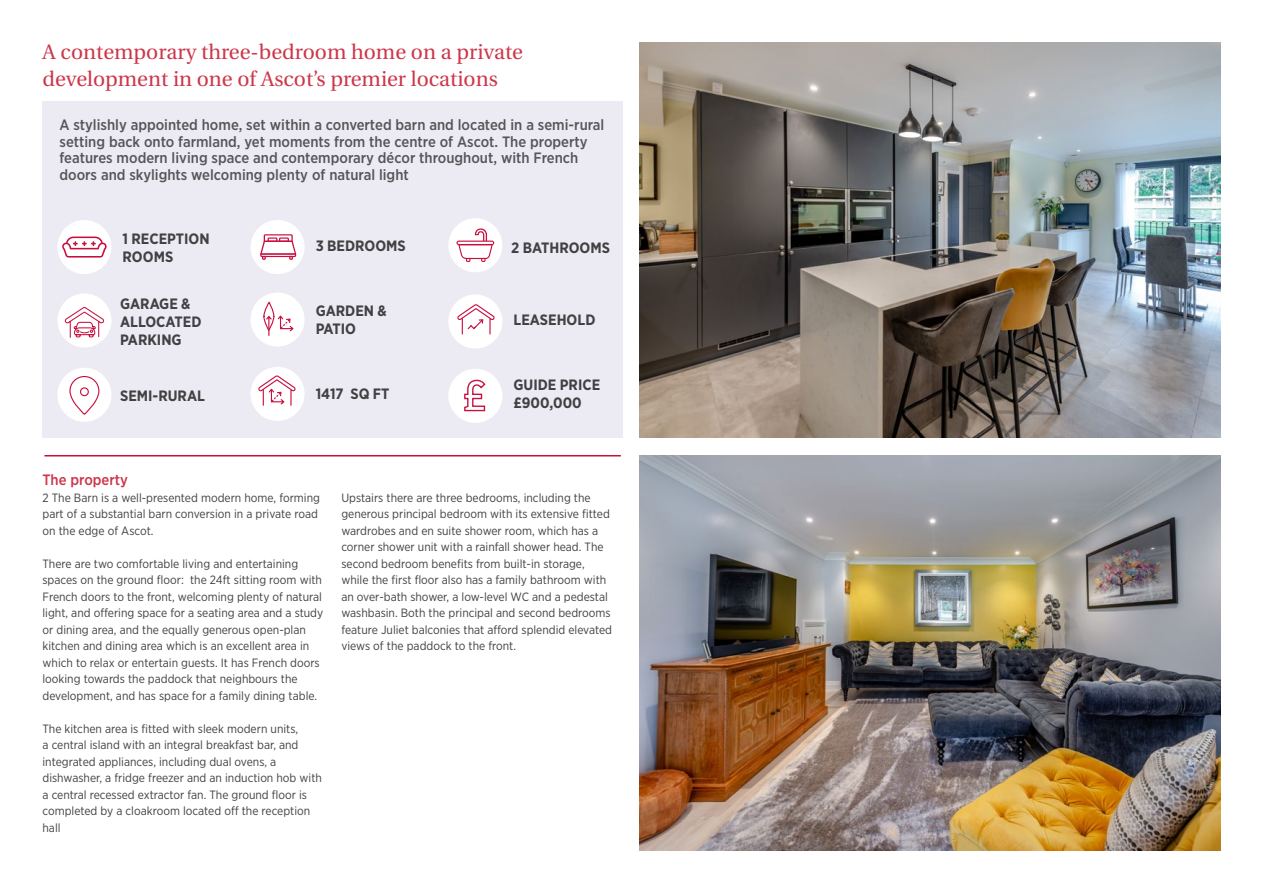
<style>
.page{position:relative;width:1263px;height:893px;background:#fff}
.page>*{position:absolute;margin:0;border:0;box-sizing:border-box;transform-origin:0 0}
.t1{font:21px/27px "Utopia";color:#cd364a}
.t2{font:500 15px/16.5px "Gotham Narrow";color:#565659}
.t3{font:700 15px/18px "Gotham Narrow";color:#414042}
.t4{font:500 15px "Gotham Narrow";color:#cd364a}
.t5{font:12px/16.5px "Gotham Narrow";color:#414042}
</style>
<div class="page">
<div style="left:43px;top:101px;width:580px;height:337px;background:#ecebf3"></div>
<img style="left:640px;top:43px;width:580px;height:395px">
<img style="left:640px;top:455px;width:580px;height:395px">
<hr style="left:44px;top:455px;width:577px;height:1px;background:#c80f3f">
<div style="left:57px;top:293px;width:54px;height:54px;background:#fff;border-radius:50%"></div>
<svg style="left:64px;top:307px;width:40px;height:31px"></svg>
<div style="left:57px;top:368px;width:54px;height:54px;background:#fff;border-radius:50%"></div>
<svg style="left:80px;top:387px;width:9px;height:9px"></svg>
<div style="left:69px;top:376px;width:30px;height:39px;border:1px solid #c80f3f;border-radius:14px"></div>
<div style="left:448px;top:218px;width:54px;height:54px;background:#fff;border-radius:50%"></div>
<svg style="left:456px;top:228px;width:38px;height:34px"></svg>
<div style="left:448px;top:294px;width:54px;height:55px;background:#fff;border-radius:50%"></div>
<svg style="left:457px;top:304px;width:38px;height:31px"></svg>
<div style="left:448px;top:369px;width:54px;height:54px;background:#fff;border-radius:50%"></div>
<svg style="left:464px;top:379px;width:22px;height:33px"></svg>
<div style="left:250px;top:292px;width:55px;height:55px;background:#fff;border-radius:50%"></div>
<svg style="left:278px;top:316px;width:15px;height:15px"></svg>
<div style="left:263px;top:302px;width:11px;height:29px;border:1px solid #c80f3f;border-radius:50%"></div>
<svg style="left:266px;top:316px;width:6px;height:20px"></svg>
<div style="left:250px;top:367px;width:55px;height:54px;background:#fff;border-radius:50%"></div>
<svg style="left:258px;top:375px;width:38px;height:31px"></svg>
<div style="left:250px;top:220px;width:55px;height:54px;background:#fff;border-radius:50%"></div>
<svg style="left:260px;top:234px;width:36px;height:26px"></svg>
<div style="left:57px;top:220px;width:54px;height:54px;background:#fff;border-radius:50%"></div>
<svg style="left:62px;top:237px;width:45px;height:21px"></svg>
<h1 class="t1" style="left:43px;top:39px;width:482px">A contemporary three-bedroom home on a private development in one of Ascot’s premier locations</h1>
<p class="t2" style="left:59px;top:117px;width:546px">A stylishly appointed home, set within a converted barn and located in a semi-rural setting back onto farmland, yet moments from the centre of Ascot. The property features modern living space and contemporary décor throughout, with French doors and skylights welcoming plenty of natural light</p>
<p class="t3" style="left:123px;top:230px;width:89px">1 RECEPTION<br>ROOMS</p>
<p class="t3" style="left:511px;top:239px;width:100px">2 BATHROOMS</p>
<p class="t3" style="left:316px;top:237px;width:92px">3 BEDROOMS</p>
<p class="t3" style="left:120px;top:294px;width:83px">GARAGE &amp;<br>ALLOCATED<br>PARKING</p>
<p class="t3" style="left:120px;top:387px;width:86px">SEMI-RURAL</p>
<p class="t3" style="left:316px;top:301px;width:73px">GARDEN &amp;<br>PATIO</p>
<p class="t3" style="left:316px;top:385px;width:75px">1417 SQ FT</p>
<p class="t3" style="left:513px;top:310px;width:83px">LEASEHOLD</p>
<p class="t3" style="left:513px;top:376px;width:88px">GUIDE PRICE £900,000</p>
<p class="t4" style="left:43px;top:470px;width:87px">The property</p>
<p class="t5" style="left:43px;top:489px;width:279px">2 The Barn is a well-presented modern home, forming part of a substantial barn conversion in a private road on the edge of Ascot.</p>
<p class="t5" style="left:43px;top:555px;width:282px">There are two comfortable living and entertaining spaces on the ground floor: the 24ft sitting room with French doors to the front, welcoming plenty of natural light, and offering space for a seating area and a study or dining area, and the equally generous open-plan kitchen and dining area which is an excellent area in which to relax or entertain guests. It has French doors looking towards the paddock that neighbours the development, and has space for a family dining table.</p>
<p class="t5" style="left:43px;top:720px;width:281px">The kitchen area is fitted with sleek modern units,<br>a central island with an integral breakfast bar, and integrated appliances, including dual ovens, a dishwasher, a fridge freezer and an induction hob with a central recessed extractor fan. The ground floor is completed by a cloakroom located off the reception hall</p>
<p class="t5" style="left:341px;top:489px;width:272px">Upstairs there are three bedrooms, including the generous principal bedroom with its extensive fitted wardrobes and en suite shower room, which has a corner shower unit with a rainfall shower head. The second bedroom benefits from built-in storage, while the first floor also has a family bathroom with an over-bath shower, a low-level WC and a pedestal washbasin. Both the principal and second bedrooms feature Juliet balconies that afford splendid elevated views of the paddock to the front.</p>
</div>
